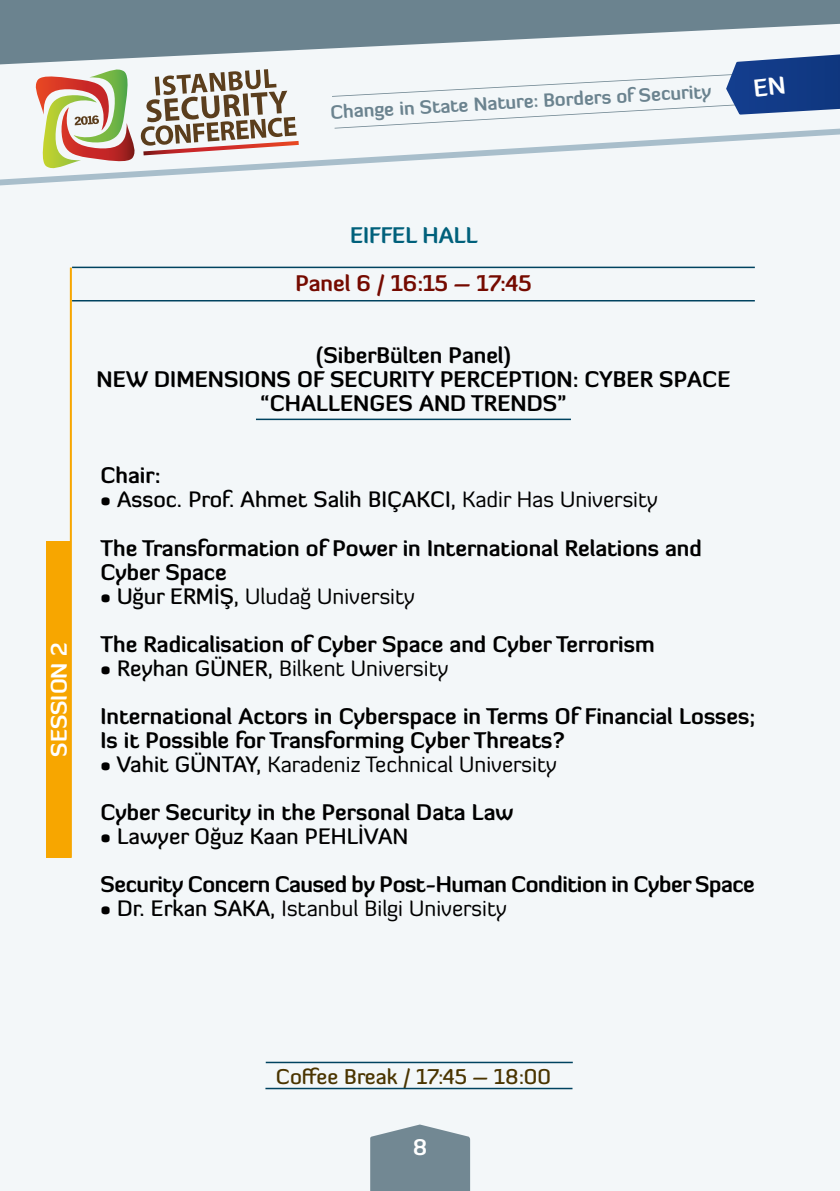
<style>
.page{position:relative;width:840px;height:1191px;background:#fff}
.page>*{position:absolute;margin:0;border:0;box-sizing:border-box;transform-origin:0 0}
.t1{font:700 22px/48px "Diavlo";color:#000}
.t2{font:700 22px "Diavlo";letter-spacing:-.02em;color:#000}
.t3{font:22px "Diavlo";color:#000}
.t4{font:500 22px "Diavlo";color:#000}
.t5{font:700 22px "Diavlo";color:#750a00}
.t6{font:700 22px "Diavlo";color:#00607b}
.t7{font:700 22px "Diavlo";color:#fff}
.t8{font:500 21px "Diavlo";color:#4a3400}
.t9{font:700 18.6px "Diavlo";color:#6b838f}
.s1{font-weight:500}
.s2{font-weight:400}
</style>
<div class="page">
<div style="left:0;top:0;width:839px;height:1191px;background:#f3f7f9"></div>
<hr style="left:839px;top:0;width:1px;height:1191px;background:#f3f7f9">
<svg style="left:0;top:0;width:839px;height:65px;fill:#6b838f"></svg>
<svg style="left:0;top:129px;width:839px;height:57px"></svg>
<svg style="left:370px;top:1124px;width:100px;height:67px;background:#7f939d"></svg>
<svg style="left:34px;top:69px;width:264px;height:101px"></svg>
<hr style="left:72px;top:267px;width:682px;height:1px;background:#004360">
<hr style="left:72px;top:300px;width:682px;height:1px;background:#004360">
<hr style="left:256px;top:418px;width:314px;height:2px;background:#004360">
<div style="left:46px;top:541px;width:25px;height:316px;background:#f7a600"></div>
<hr style="left:70px;top:267px;width:2px;height:590px;background:#f7a600">
<hr style="left:265px;top:1061px;width:307px;height:2px;background:#004360">
<hr style="left:265px;top:1087px;width:307px;height:2px;background:#004360">
<svg style="left:332px;top:54px;width:507px;height:75px"></svg>
<p class="t9" style="left:329px;top:100px;width:383px;rotate:-3deg">Change in State Nature: Borders of Security</p>
<p class="t7" style="left:45px;top:757px;width:116px;rotate:-90deg">SESSION 2</p>
<p class="t6" style="left:350px;top:221px;width:129px">EIFFEL HALL</p>
<p class="t5" style="left:295px;top:269px;width:237px">Panel 6 / 16:15 – 17:45</p>
<p class="t1" style="left:96px;top:343px;width:635px;line-height:24px;text-align:center">(SiberBülten Panel)<br>NEW DIMENSIONS OF SECURITY PERCEPTION: CYBER SPACE “CHALLENGES AND TRENDS”</p>
<p class="t1" style="left:100px;top:451px;width:61px">Chair:</p>
<p class="t1" style="left:100px;top:475px;width:602px"><span class="s1">• Assoc. Prof. Ahmet Salih BIÇAKCI,</span> <span class="s2">Kadir Has University<br></span>The Transformation of Power in International Relations and</p>
<p class="t1" style="left:100px;top:547px;width:128px">Cyber Space</p>
<p class="t1" style="left:100px;top:571px;width:555px"><span class="s1">• Uğur ERMİŞ,</span> <span class="s2">Uludağ University<br></span>The Radicalisation of Cyber Space and Cyber Terrorism</p>
<p class="t1" style="left:100px;top:643px;width:655px"><span class="s1">• Reyhan GÜNER,</span> <span class="s2">Bilkent University<br></span>International Actors in Cyberspace in Terms Of Financial Losses;</p>
<p class="t1" style="left:100px;top:715px;width:465px">Is it Possible for Transforming Cyber Threats?</p>
<p class="t1" style="left:100px;top:739px;width:457px"><span class="s1">• Vahit GÜNTAY,</span> <span class="s2">Karadeniz Technical University<br></span>Cyber Security in the Personal Data Law</p>
<p class="t4" style="left:100px;top:822px;width:309px">• Lawyer Oğuz Kaan PEHLİVAN</p>
<p class="t2" style="left:100px;top:869px;width:655px">Security Concern Caused by Post-Human Condition in Cyber Space</p>
<p class="t3" style="left:100px;top:894px;width:407px"><span class="s1">• Dr. Erkan SAKA,</span> Istanbul Bilgi University</p>
<p class="t8" style="left:276px;top:1063px;width:276px">Coffee Break / 17:45 – 18:00</p>
<p class="t7" style="left:412px;top:1132px;width:16px">8</p>
</div>
